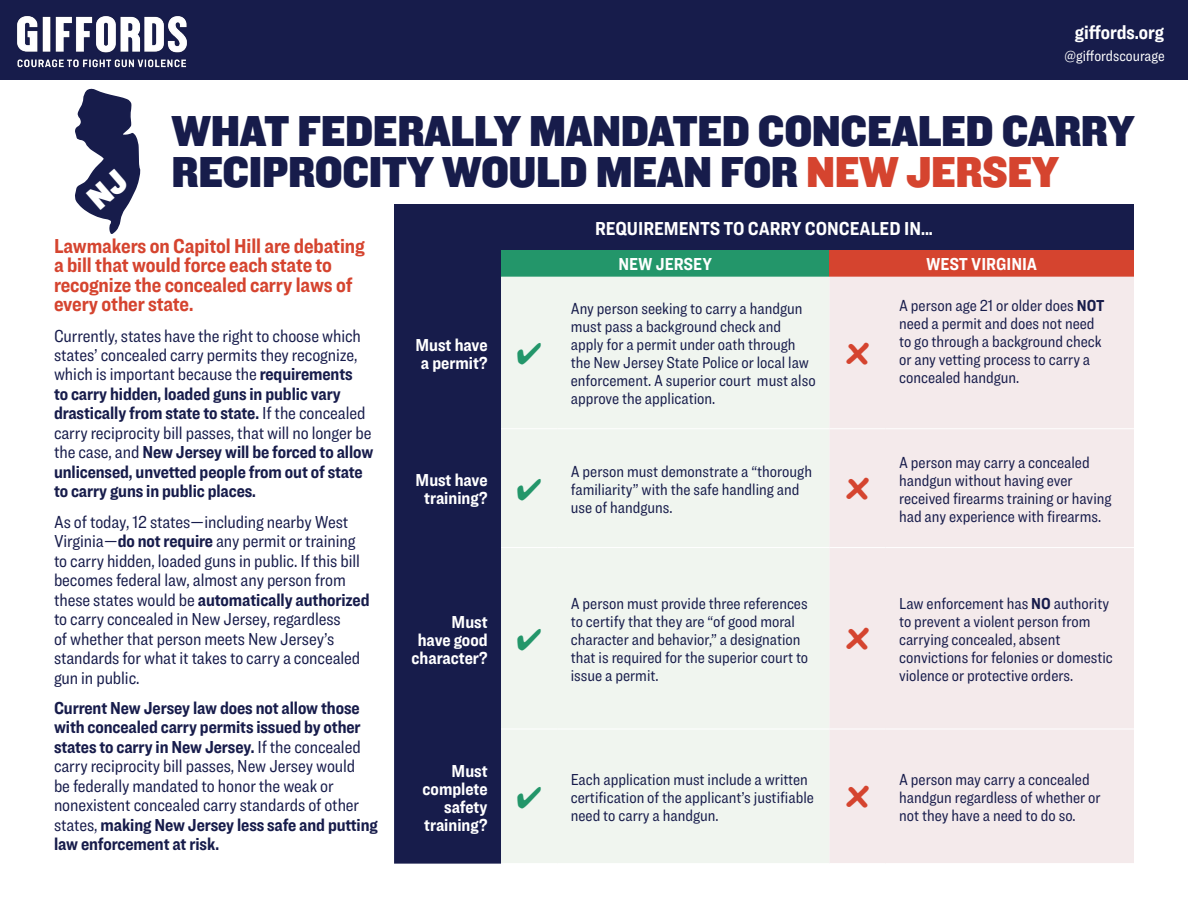
<style>
.page{position:relative;width:1188px;height:918px;background:#fff}
.page>*{position:absolute;margin:0;border:0;box-sizing:border-box;transform-origin:0 0}
.t1{font:45px/42px "Knockout 71 Full Middlewt";letter-spacing:-.01em;color:#171c4b}
.t2{font:700 39px "Comic Sans MS";color:#d5442f}
.t3{font:700 21px/19.5px "Ringside Condensed";letter-spacing:-.005em;color:#d5442f}
.t4{font:700 19.95px "Ringside Condensed";color:#fff}
.t5{font:700 19.5px "Ringside Condensed";color:#fff}
.t6{font:18px/19.5px "Ringside Condensed";letter-spacing:-.005em;color:#171c4b}
.t7{font:700 18px/19.5px "Ringside Condensed";letter-spacing:-.005em;color:#171c4b}
.t8{font:700 18px/18px "Ringside Condensed";color:#fff}
.t9{font:16.5px/18px "Ringside Condensed";color:#171c4b}
.t10{font:15.45px "Ringside Condensed";color:#fff}
.s1{color:#d5442f}
.s2{font-weight:700}
.s3{font-weight:400}
</style>
<div class="page">
<div style="left:0;top:0;width:1188px;height:79px;background:#171c4b"></div>
<img style="left:17px;top:16px;width:170px;height:52px">
<div style="left:394px;top:204px;width:740px;height:46px;background:#171c4b"></div>
<div style="left:394px;top:250px;width:107px;height:614px;background:#171c4b"></div>
<div style="left:501px;top:250px;width:328px;height:27px;background:#23966a"></div>
<div style="left:829px;top:250px;width:305px;height:27px;background:#d5442f"></div>
<div style="left:501px;top:277px;width:328px;height:586px;background:#f0f5ef"></div>
<div style="left:829px;top:277px;width:305px;height:586px;background:#f4eaeb"></div>
<hr style="left:501px;top:428px;width:56px;height:1px;background:#fff">
<hr style="left:557px;top:428px;width:272px;height:1px;background:#fff">
<hr style="left:886px;top:428px;width:248px;height:1px;background:#fff">
<hr style="left:829px;top:729px;width:57px;height:1px;background:#fff">
<hr style="left:829px;top:428px;width:57px;height:1px;background:#fff">
<hr style="left:829px;top:547px;width:57px;height:1px;background:#fff">
<hr style="left:501px;top:729px;width:56px;height:1px;background:#fff">
<hr style="left:557px;top:729px;width:272px;height:1px;background:#fff">
<hr style="left:886px;top:729px;width:248px;height:1px;background:#fff">
<hr style="left:501px;top:547px;width:56px;height:1px;background:#fff">
<hr style="left:557px;top:547px;width:272px;height:1px;background:#fff">
<hr style="left:886px;top:547px;width:248px;height:1px;background:#fff">
<svg style="left:518px;top:628px;width:23px;height:22px"></svg>
<svg style="left:518px;top:786px;width:23px;height:22px"></svg>
<svg style="left:74px;top:16px;width:67px;height:218px"></svg>
<p class="t4" style="left:1075px;top:18px;width:91px">giffords.org</p>
<p class="t10" style="left:1065px;top:45px;width:102px">@giffordscourage</p>
<h1 class="t1" style="left:172px;top:108px;width:965px">WHAT FEDERALLY MANDATED CONCEALED CARRY<br>RECIPROCITY WOULD MEAN FOR <span class="s1">NEW JERSEY</span></h1>
<p class="t3" style="left:54px;top:235px;width:312px">Lawmakers on Capitol Hill are debating a bill that would force each state to recognize the concealed carry laws of every other state.</p>
<p class="t6" style="left:54px;top:325px;width:321px">Currently, states have the right to choose which states’ concealed carry permits they recognize, which is important because the <span class="s2">requirements<br>to carry hidden, loaded guns in public vary drastically from state to state.</span> If the concealed carry reciprocity bill passes, that will no longer be the case, and <span class="s2">New Jersey will be forced to allow unlicensed, unvetted people from out of state to carry guns in public places.</span></p>
<p class="t6" style="left:54px;top:512px;width:317px">As of today, 12 states—including nearby West Virginia—<span class="s2">do not require</span> any permit or training to carry hidden, loaded guns in public. If this bill becomes federal law, almost any person from these states would be <span class="s2">automatically authorized </span>to carry concealed in New Jersey, regardless<br>of whether that person meets New Jersey’s standards for what it takes to carry a concealed gun in public.</p>
<p class="t7" style="left:54px;top:698px;width:325px">Current New Jersey law does not allow those with concealed carry permits issued by other states to carry in New Jersey. <span class="s3">If the concealed carry reciprocity bill passes, New Jersey would<br>be federally mandated to honor the weak or nonexistent concealed carry standards of other states,</span> making New Jersey less safe and putting law enforcement at risk.</p>
<p class="t8" style="left:421px;top:335px;width:122px;text-indent:-5px">Must have<br>a permit? <sup>✔</sup></p>
<p class="t5" style="left:595px;top:214px;width:339px">REQUIREMENTS TO CARRY CONCEALED IN...</p>
<p class="t8" style="left:619px;top:255px;width:95px">NEW JERSEY</p>
<p class="t8" style="left:926px;top:255px;width:113px">WEST VIRGINIA</p>
<p class="t9" style="left:571px;top:300px;width:246px">Any person seeking to carry a handgun must pass a background check and apply for a permit under oath through the New Jersey State Police or local law enforcement. A superior court must also approve the application.</p>
<h2 class="t2" style="left:846px;top:321px;width:25px">x</h2>
<p class="t9" style="left:899px;top:296px;width:207px">A person age 21 or older does <span class="s2">NOT </span>need a permit and does not need to go through a background check or any vetting process to carry a concealed handgun.</p>
<p class="t8" style="left:424px;top:471px;width:119px;text-indent:-9px">Must have training? <sup>✔</sup></p>
<p class="t9" style="left:571px;top:462px;width:243px">A person must demonstrate a “thorough familiarity” with the safe handling and use of handguns.</p>
<p class="t8" style="left:412px;top:612px;width:77px;text-align:right">Must<br>have good character?</p>
<p class="t9" style="left:571px;top:594px;width:239px">A person must provide three references to certify that they are “of good moral character and behavior,” a designation that is required for the superior court to issue a permit.</p>
<p class="t8" style="left:423px;top:761px;width:66px;text-align:right">Must complete safety training?</p>
<p class="t9" style="left:571px;top:770px;width:245px">Each application must include a written certification of the applicant’s justifiable need to carry a handgun.</p>
<h2 class="t2" style="left:846px;top:456px;width:25px">x</h2>
<h2 class="t2" style="left:846px;top:606px;width:25px">x</h2>
<p class="t9" style="left:899px;top:453px;width:214px">A person may carry a concealed handgun without having ever received firearms training or having had any experience with firearms.</p>
<p class="t9" style="left:899px;top:594px;width:215px">Law enforcement has <span class="s2">NO</span> authority to prevent a violent person from carrying concealed, absent convictions for felonies or domestic violence or protective orders.</p>
<h2 class="t2" style="left:846px;top:764px;width:25px">x</h2>
<p class="t9" style="left:899px;top:770px;width:203px">A person may carry a concealed handgun regardless of whether or not they have a need to do so.</p>
</div>
